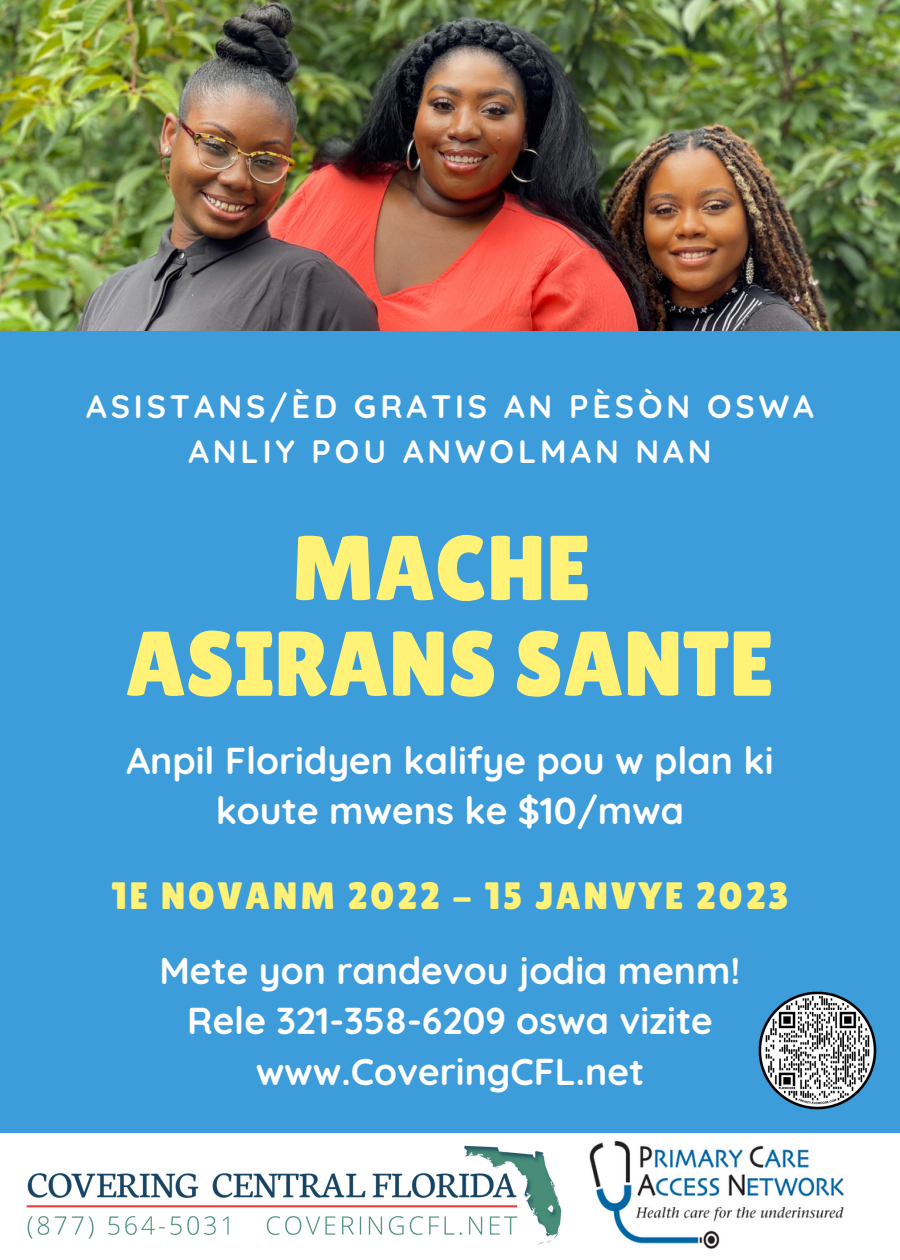
<style>
.page{position:relative;width:900px;height:1260px;background:#fff}
.page>*{position:absolute;margin:0;border:0;box-sizing:border-box;transform-origin:0 0}
.t1{font:92px/95.5px "Lilita One";color:#fff277;text-align:center}
.t2{font:38px "Lilita One";letter-spacing:.07em;color:#fff277}
.t3{font:700 37.25px/50.5px "Quicksand";color:#fff;text-align:center}
.t4{font:700 32.25px/45px "Quicksand";letter-spacing:.12em;color:#fff;text-align:center}
</style>
<div class="page">
<img style="left:0;top:0;width:900px;height:332px">
<div style="left:0;top:332px;width:900px;height:920px;background:#3d9cda"></div>
<div style="left:0;top:1133px;width:900px;height:127px;background:#fff"></div>
<img style="left:26px;top:1145px;width:536px;height:100px">
<img style="left:589px;top:1142px;width:256px;height:107px">
<img style="left:758px;top:991px;width:119px;height:119px">
<p class="t4" style="left:86px;top:383px;width:729px">ASISTANS/ÈD GRATIS AN PÈSÒN OSWA<br>ANLIY POU ANWOLMAN NAN</p>
<h1 class="t1" style="left:126px;top:520px;width:650px">MACHE<br>ASIRANS SANTE</h1>
<p class="t3" style="left:126px;top:734px;width:649px">Anpil Floridyen kalifye pou w plan ki koute mwens ke $10/mwa</p>
<p class="t2" style="left:111px;top:874px;width:679px">1E NOVANM 2022 - 15 JANVYE 2023</p>
<p class="t3" style="left:159px;top:944px;width:583px">Mete yon randevou jodia menm!<br>Rele 321-358-6209 oswa vizite www.CoveringCFL.net</p>
</div>
